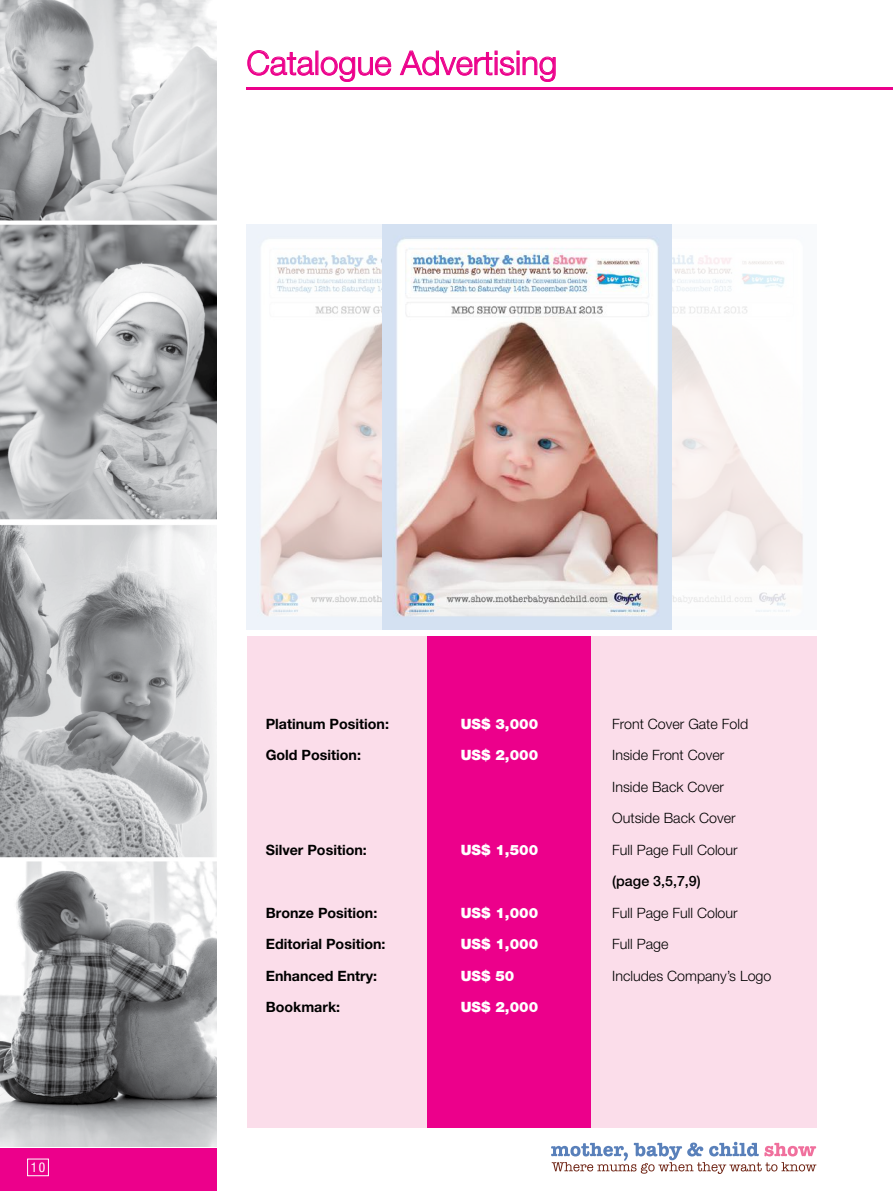
<style>
.page{position:relative;width:893px;height:1191px;background:#fff}
.page>*{position:absolute;margin:0;border:0;box-sizing:border-box;transform-origin:0 0}
.t1{font:300 33px "Helvetica Neue LT Pro";color:#ec008b}
.t2{font:300 14.25px "Helvetica Neue LT Pro";color:#000}
.t3{font:700 14.25px "Helvetica Neue LT Pro";color:#000}
.t4{font:900 14.25px "Helvetica Neue LT Pro";color:#fff}
.t5{font:500 14.25px "Helvetica Neue LT Pro";color:#000}
.t6{font:condensed 13.5px "Helvetica Neue LT Pro";color:#fff}
</style>
<div class="page">
<div style="left:0;top:1148px;width:217px;height:43px;background:#ec008b"></div>
<svg style="left:551px;top:1141px;width:265px;height:33px"></svg>
<div style="left:27px;top:1158px;width:22px;height:18px;border:1px solid #fff"></div>
<div style="left:247px;top:636px;width:569px;height:491px;background:#fbddea"></div>
<svg style="left:247px;top:50px;width:67px;height:25px"></svg>
<svg style="left:321px;top:57px;width:70px;height:25px"></svg>
<svg style="left:400px;top:51px;width:156px;height:31px"></svg>
<hr style="left:247px;top:87px;width:646px;height:2px;background:#ec008b">
<img style="left:246px;top:225px;width:137px;height:405px">
<img style="left:672px;top:255px;width:131px;height:357px">
<img style="left:383px;top:225px;width:289px;height:405px">
<div style="left:427px;top:636px;width:164px;height:491px;background:#ec008b"></div>
<img style="left:0;top:0;width:217px;height:1146px">
<h1 class="t1" style="left:247px;top:43px;width:312px">Catalogue Advertising</h1>
<p class="t6" style="left:31px;top:1159px;width:16px">10</p>
<p class="t3" style="left:266px;top:715px;width:125px">Platinum Position:</p>
<p class="t4" style="left:461px;top:715px;width:79px">US$ 3,000</p>
<p class="t2" style="left:612px;top:715px;width:137px">Front Cover Gate Fold</p>
<p class="t3" style="left:266px;top:746px;width:97px">Gold Position:</p>
<p class="t4" style="left:461px;top:746px;width:79px">US$ 2,000</p>
<p class="t2" style="left:612px;top:746px;width:113px">Inside Front Cover</p>
<p class="t2" style="left:612px;top:778px;width:113px">Inside Back Cover</p>
<p class="t2" style="left:612px;top:809px;width:125px">Outside Back Cover</p>
<p class="t3" style="left:266px;top:841px;width:103px">Silver Position:</p>
<p class="t4" style="left:461px;top:841px;width:79px">US$ 1,500</p>
<p class="t2" style="left:612px;top:841px;width:127px">Full Page Full Colour</p>
<p class="t5" style="left:612px;top:872px;width:90px">(page 3,5,7,9)</p>
<p class="t3" style="left:266px;top:904px;width:113px">Bronze Position:</p>
<p class="t4" style="left:461px;top:904px;width:79px">US$ 1,000</p>
<p class="t2" style="left:612px;top:904px;width:127px">Full Page Full Colour</p>
<p class="t3" style="left:266px;top:935px;width:121px">Editorial Position:</p>
<p class="t4" style="left:461px;top:935px;width:79px">US$ 1,000</p>
<p class="t2" style="left:612px;top:935px;width:58px">Full Page</p>
<p class="t3" style="left:266px;top:967px;width:113px">Enhanced Entry:</p>
<p class="t4" style="left:461px;top:967px;width:55px">US$ 50</p>
<p class="t2" style="left:612px;top:967px;width:161px">Includes Company’s Logo</p>
<p class="t3" style="left:266px;top:998px;width:76px">Bookmark:</p>
<p class="t4" style="left:461px;top:998px;width:79px">US$ 2,000</p>
</div>
